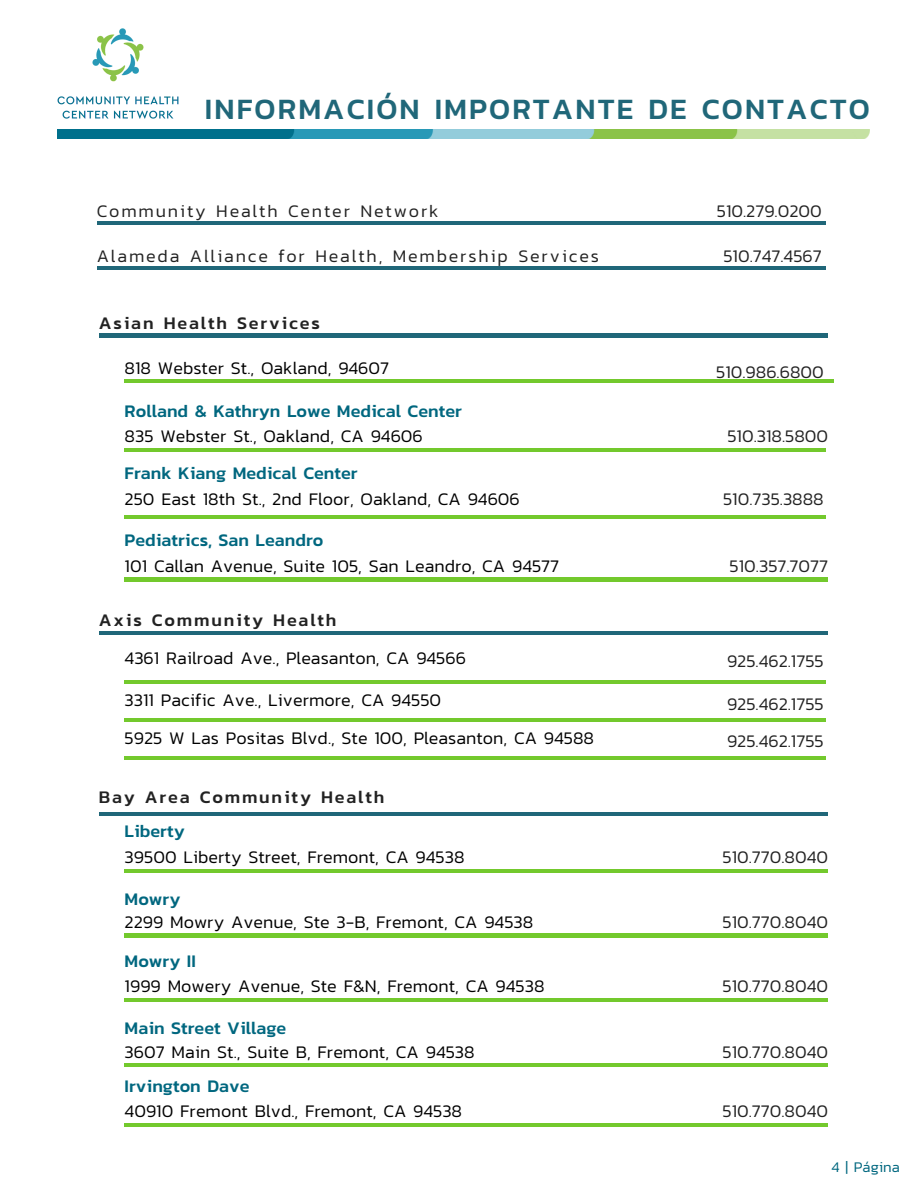
<style>
.page{position:relative;width:918px;height:1188px;background:#fff}
.page>*{position:absolute;margin:0;border:0;box-sizing:border-box;transform-origin:0 0}
.t1{font:500 30px "Kanit";letter-spacing:.07em;color:#206779}
.t2{font:300 18px "Kanit";color:#000}
.t3{font:300 18px "Kanit";color:#222}
.t4{font:500 18px "Kanit";color:#00677f}
.t5{font:300 18px "Kanit";letter-spacing:.1em;color:#222}
.t6{font:500 18px "Kanit";letter-spacing:.1em;color:#222}
.t7{font:300 15px "Kanit";color:#00677f}
</style>
<div class="page">
<hr style="left:97px;top:221px;width:729px;height:4px;background:#206779">
<hr style="left:97px;top:267px;width:729px;height:3px;background:#206779">
<img style="left:57px;top:130px;width:812px;height:9px">
<img style="left:57px;top:28px;width:122px;height:90px">
<hr style="left:99px;top:334px;width:729px;height:3px;background:#206779">
<hr style="left:125px;top:379px;width:729px;height:4px;background:#73c92d">
<hr style="left:125px;top:448px;width:729px;height:4px;background:#73c92d">
<div style="left:826px;top:428px;width:39px;height:47px;background:#fff"></div>
<hr style="left:125px;top:515px;width:729px;height:4px;background:#73c92d">
<div style="left:826px;top:495px;width:39px;height:47px;background:#fff"></div>
<hr style="left:125px;top:578px;width:729px;height:3px;background:#73c92d">
<hr style="left:125px;top:680px;width:729px;height:4px;background:#73c92d">
<div style="left:826px;top:669px;width:39px;height:47px;background:#fff"></div>
<hr style="left:99px;top:631px;width:729px;height:4px;background:#206779">
<hr style="left:125px;top:718px;width:729px;height:4px;background:#73c92d">
<div style="left:826px;top:691px;width:39px;height:47px;background:#fff"></div>
<hr style="left:125px;top:757px;width:729px;height:3px;background:#73c92d">
<div style="left:826px;top:729px;width:39px;height:47px;background:#fff"></div>
<hr style="left:99px;top:812px;width:729px;height:4px;background:#206779">
<hr style="left:125px;top:869px;width:729px;height:4px;background:#73c92d">
<hr style="left:125px;top:934px;width:729px;height:3px;background:#73c92d">
<hr style="left:125px;top:1064px;width:729px;height:3px;background:#73c92d">
<hr style="left:125px;top:1124px;width:729px;height:3px;background:#73c92d">
<hr style="left:125px;top:998px;width:729px;height:3px;background:#73c92d">
<div style="left:828px;top:864px;width:39px;height:59px;background:#fff"></div>
<div style="left:828px;top:933px;width:39px;height:76px;background:#fff"></div>
<div style="left:828px;top:1003px;width:39px;height:131px;background:#fff"></div>
<div style="left:828px;top:552px;width:39px;height:47px;background:#fff"></div>
<div style="left:834px;top:339px;width:40px;height:47px;background:#fff"></div>
<p class="t1" style="left:205px;top:86px;width:666px">INFORMACIÓN IMPORTANTE DE CONTACTO</p>
<p class="t5" style="left:97px;top:197px;width:344px">Community Health Center Network</p>
<p class="t3" style="left:717px;top:197px;width:106px">510.279.0200</p>
<p class="t5" style="left:97px;top:242px;width:504px">Alameda Alliance for Health, Membership Services</p>
<p class="t3" style="left:723px;top:242px;width:100px">510.747.4567</p>
<p class="t6" style="left:99px;top:309px;width:223px">Asian Health Services</p>
<p class="t2" style="left:125px;top:355px;width:266px">818 Webster St., Oakland, 94607</p>
<p class="t4" style="left:125px;top:397px;width:339px">Rolland &amp; Kathryn Lowe Medical Center</p>
<p class="t2" style="left:125px;top:423px;width:300px">835 Webster St., Oakland, CA 94606</p>
<p class="t3" style="left:727px;top:423px;width:102px">510.318.5800</p>
<p class="t3" style="left:716px;top:358px;width:109px">510.986.6800</p>
<p class="t4" style="left:125px;top:459px;width:235px">Frank Kiang Medical Center</p>
<p class="t2" style="left:125px;top:485px;width:397px">250 East 18th St., 2nd Floor, Oakland, CA 94606</p>
<p class="t3" style="left:723px;top:485px;width:102px">510.735.3888</p>
<p class="t4" style="left:125px;top:526px;width:200px">Pediatrics, San Leandro</p>
<p class="t2" style="left:125px;top:552px;width:436px">101 Callan Avenue, Suite 105, San Leandro, CA 94577</p>
<p class="t3" style="left:730px;top:552px;width:100px">510.357.7077</p>
<p class="t6" style="left:99px;top:606px;width:239px">Axis Community Health</p>
<p class="t2" style="left:125px;top:644px;width:343px">4361 Railroad Ave., Pleasanton, CA 94566</p>
<p class="t3" style="left:727px;top:648px;width:98px">925.462.1755</p>
<p class="t2" style="left:125px;top:687px;width:318px">3311 Pacific Ave., Livermore, CA 94550</p>
<p class="t3" style="left:727px;top:690px;width:98px">925.462.1755</p>
<p class="t2" style="left:125px;top:724px;width:471px">5925 W Las Positas Blvd., Ste 100, Pleasanton, CA 94588</p>
<p class="t3" style="left:727px;top:727px;width:98px">925.462.1755</p>
<p class="t6" style="left:99px;top:783px;width:287px">Bay Area Community Health</p>
<p class="t4" style="left:125px;top:818px;width:62px">Liberty</p>
<p class="t2" style="left:125px;top:843px;width:341px">39500 Liberty Street, Fremont, CA 94538</p>
<p class="t3" style="left:722px;top:843px;width:107px">510.770.8040</p>
<p class="t4" style="left:125px;top:886px;width:57px">Mowry</p>
<p class="t2" style="left:125px;top:908px;width:410px">2299 Mowry Avenue, Ste 3-B, Fremont, CA 94538</p>
<p class="t3" style="left:722px;top:908px;width:107px">510.770.8040</p>
<p class="t4" style="left:125px;top:947px;width:73px">Mowry II</p>
<p class="t2" style="left:125px;top:972px;width:421px">1999 Mowery Avenue, Ste F&amp;N, Fremont, CA 94538</p>
<p class="t3" style="left:722px;top:972px;width:107px">510.770.8040</p>
<p class="t4" style="left:125px;top:1015px;width:163px">Main Street Village</p>
<p class="t2" style="left:125px;top:1038px;width:352px">3607 Main St., Suite B, Fremont, CA 94538</p>
<p class="t3" style="left:722px;top:1038px;width:107px">510.770.8040</p>
<p class="t4" style="left:125px;top:1072px;width:126px">Irvington Dave</p>
<p class="t2" style="left:125px;top:1098px;width:339px">40910 Fremont Blvd., Fremont, CA 94538</p>
<p class="t3" style="left:722px;top:1098px;width:107px">510.770.8040</p>
<p class="t7" style="left:832px;top:1156px;width:70px">4 | Página</p>
</div>
